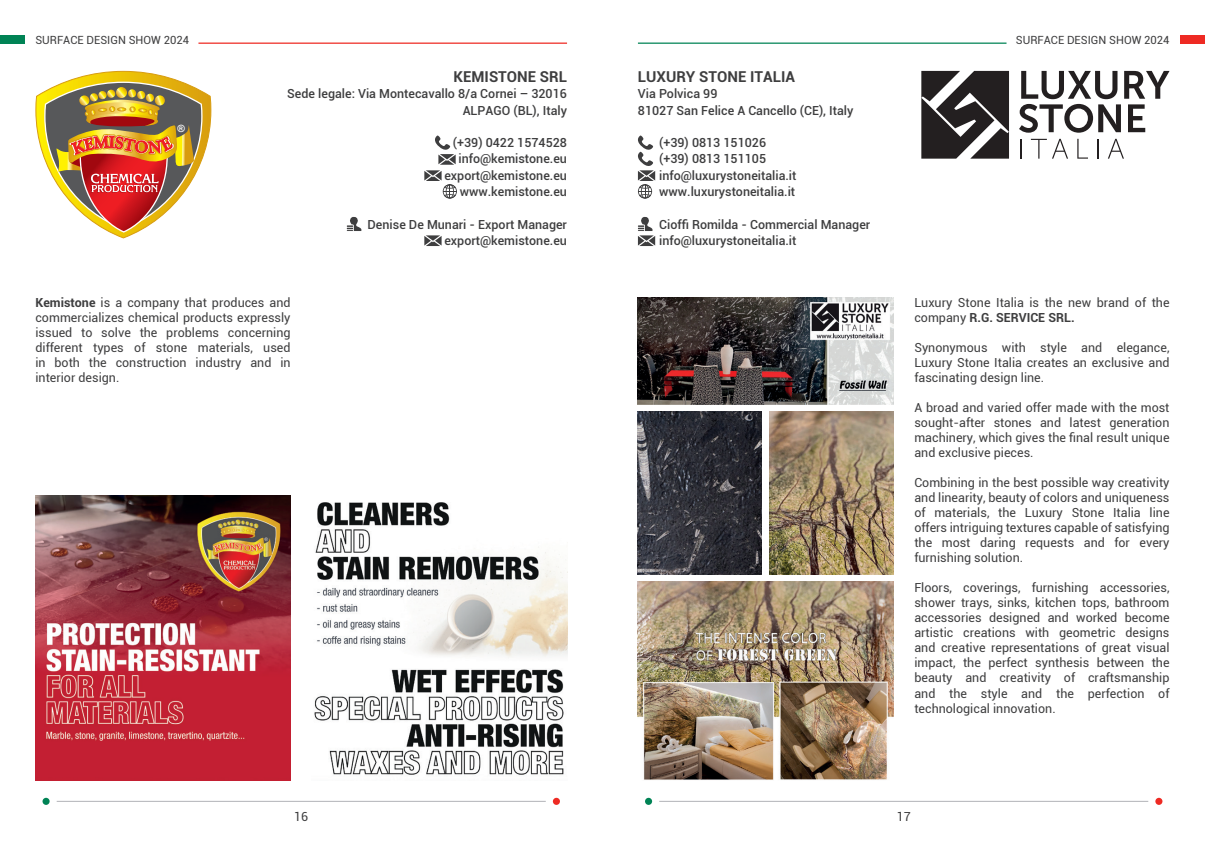
<style>
.page{position:relative;width:1205px;height:851px;background:#fff}
.page>*{position:absolute;margin:0;border:0;box-sizing:border-box;transform-origin:0 0}
.t1{font:700 15px "Roboto";color:#3e3e3f}
.t2{font:12.5px/15px "Roboto";color:#3e3e3f;text-align:justify}
.t3{font:500 12.5px/16.2px "Roboto";color:#3e3e3f;text-align:right}
.t4{font:11.25px "Roboto";color:#3e3e3f}
.t5{font:10px "Arial Rounded MT Bold";color:#fff}
.s1{font-weight:700}
</style>
<div class="page">
<hr style="left:198px;top:43px;width:369px;height:1px;background:#ee2a23">
<div style="left:0;top:35px;width:25px;height:9px;background:#008355"></div>
<svg style="left:43px;top:797px;width:7px;height:7px"></svg>
<div style="left:553px;top:797px;width:7px;height:7px;background:#ee2a23;border-radius:50%"></div>
<hr style="left:57px;top:801px;width:489px;height:1px;background:#b2b3b7">
<hr style="left:638px;top:43px;width:368px;height:1px;background:#008355">
<div style="left:1180px;top:35px;width:25px;height:9px;background:#ee2a23"></div>
<div style="left:645px;top:797px;width:7px;height:7px;background:#008355;border-radius:50%"></div>
<div style="left:1155px;top:797px;width:7px;height:7px;background:#ee2a23;border-radius:50%"></div>
<hr style="left:659px;top:801px;width:489px;height:1px;background:#b2b3b7">
<svg style="left:921px;top:71px;width:88px;height:88px"></svg>
<svg style="left:1019px;top:71px;width:150px;height:62px"></svg>
<svg style="left:1021px;top:139px;width:1px;height:20px"></svg>
<svg style="left:1031px;top:139px;width:37px;height:20px"></svg>
<svg style="left:1077px;top:139px;width:11px;height:20px"></svg>
<svg style="left:1097px;top:139px;width:1px;height:20px"></svg>
<svg style="left:1108px;top:139px;width:16px;height:20px"></svg>
<svg style="left:638px;top:135px;width:17px;height:63px"></svg>
<svg style="left:638px;top:216px;width:17px;height:30px"></svg>
<img style="left:638px;top:581px;width:255px;height:199px">
<img style="left:638px;top:298px;width:255px;height:106px">
<img style="left:638px;top:411px;width:124px;height:163px">
<img style="left:769px;top:411px;width:124px;height:163px">
<svg style="left:35px;top:42px;width:177px;height:197px"></svg>
<svg style="left:424px;top:135px;width:33px;height:63px"></svg>
<svg style="left:347px;top:216px;width:14px;height:15px"></svg>
<svg style="left:424px;top:235px;width:17px;height:11px"></svg>
<img style="left:35px;top:496px;width:256px;height:284px">
<img style="left:314px;top:502px;width:253px;height:273px">
<p class="t4" style="left:35px;top:32px;width:155px">SURFACE DESIGN SHOW 2024</p>
<p class="t4" style="left:1016px;top:32px;width:155px">SURFACE DESIGN SHOW 2024</p>
<p class="t5" style="left:178px;top:123px;width:9px">®</p>
<p class="t1" style="left:454px;top:66px;width:115px">KEMISTONE SRL</p>
<p class="t3" style="left:287px;top:85px;width:281px">Sede legale: Via Montecavallo 8/a Cornei – 32016<br>ALPAGO (BL), Italy</p>
<p class="t3" style="left:453px;top:134px;width:116px">(+39) 0422 1574528</p>
<p class="t3" style="left:458px;top:150px;width:110px">info@kemistone.eu</p>
<p class="t3" style="left:444px;top:167px;width:124px">export@kemistone.eu</p>
<p class="t3" style="left:460px;top:183px;width:109px">www.kemistone.eu</p>
<p class="t3" style="left:368px;top:215px;width:201px">Denise De Munari - Export Manager</p>
<p class="t3" style="left:444px;top:232px;width:124px">export@kemistone.eu</p>
<p class="t1" style="left:638px;top:66px;width:159px">LUXURY STONE ITALIA</p>
<p class="t3" style="left:638px;top:85px;width:81px">Via Polvica 99</p>
<p class="t3" style="left:638px;top:102px;width:217px">81027 San Felice A Cancello (CE), Italy</p>
<p class="t3" style="left:659px;top:134px;width:108px">(+39) 0813 151026</p>
<p class="t3" style="left:659px;top:150px;width:108px">(+39) 0813 151105</p>
<p class="t3" style="left:659px;top:167px;width:139px">info@luxurystoneitalia.it</p>
<p class="t3" style="left:659px;top:183px;width:137px">www.luxurystoneitalia.it</p>
<p class="t3" style="left:659px;top:215px;width:213px">Cioffi Romilda - Commercial Manager</p>
<p class="t3" style="left:659px;top:232px;width:139px">info@luxurystoneitalia.it</p>
<p class="t2" style="left:35px;top:295px;width:257px"><span class="s1">Kemistone</span> is a company that produces and commercializes chemical products expressly issued to solve the problems concerning different types of stone materials, used in both the construction industry and in interior design.</p>
<p class="t2" style="left:914px;top:295px;width:257px">Luxury Stone Italia is the new brand of the company <span class="s1">R.G. SERVICE SRL.</span></p>
<p class="t2" style="left:914px;top:340px;width:257px">Synonymous with style and elegance, Luxury Stone Italia creates an exclusive and fascinating design line.</p>
<p class="t2" style="left:914px;top:400px;width:257px">A broad and varied offer made with the most sought-after stones and latest generation machinery, which gives the final result unique and exclusive pieces.</p>
<p class="t2" style="left:914px;top:475px;width:257px">Combining in the best possible way creativity and linearity, beauty of colors and uniqueness of materials, the Luxury Stone Italia line offers intriguing textures capable of satisfying the most daring requests and for every furnishing solution.</p>
<p class="t2" style="left:914px;top:580px;width:257px">Floors, coverings, furnishing accessories, shower trays, sinks, kitchen tops, bathroom accessories designed and worked become artistic creations with geometric designs and creative representations of great visual impact, the perfect synthesis between the beauty and creativity of craftsmanship and the style and the perfection of technological innovation.</p>
<p class="t2" style="left:294px;top:808px;width:16px">16</p>
<p class="t2" style="left:897px;top:808px;width:16px">17</p>
</div>
